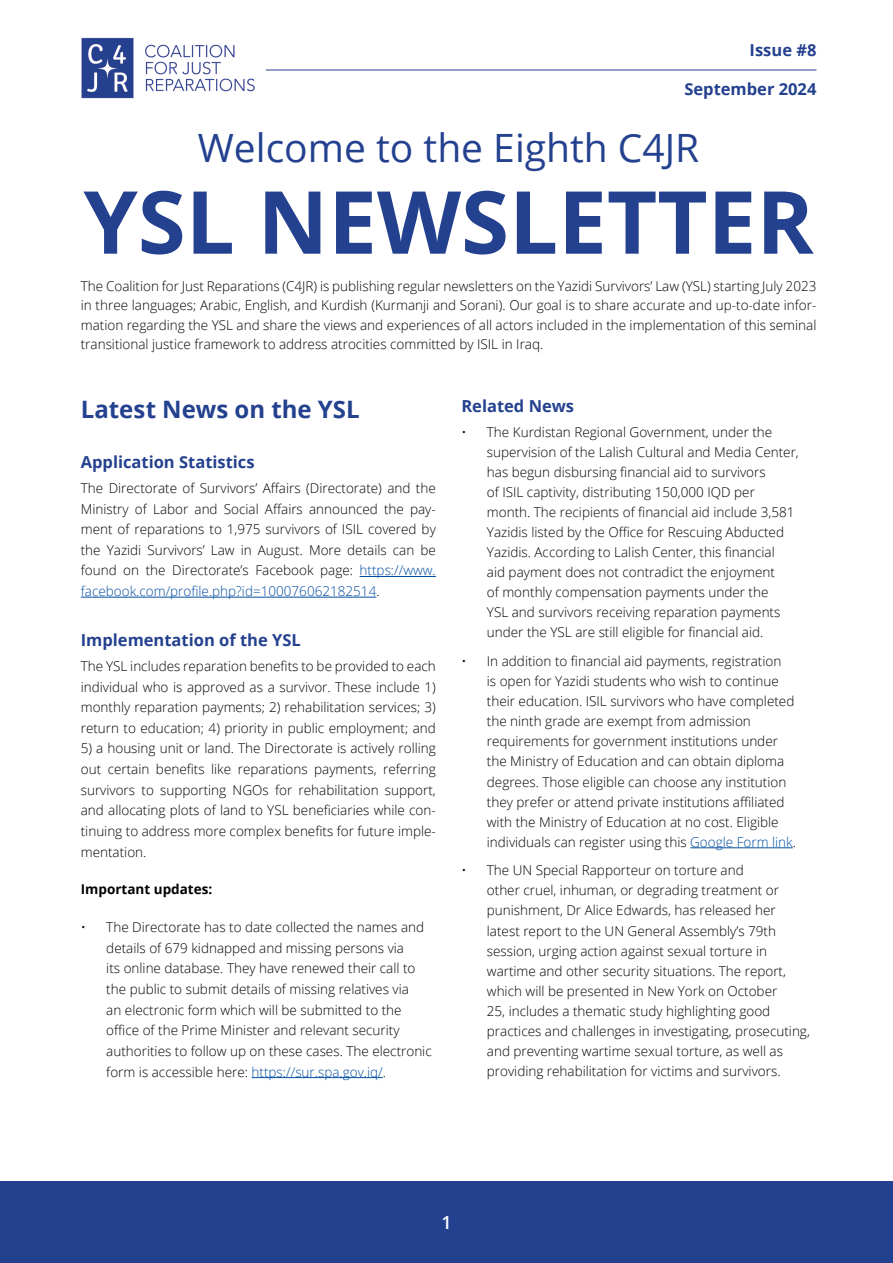
<style>
.page{position:relative;width:893px;height:1263px;background:#fff}
.page>*{position:absolute;margin:0;border:0;box-sizing:border-box;transform-origin:0 0}
.t1{font:700 87px "Open Sans";color:#24418f}
.t2{font:39px "Open Sans";color:#24418f}
.t3{font:700 24px "Open Sans";color:#24418f}
.t4{font:600 18px "Open Sans";color:#fff}
.t5{font:700 16.5px "Open Sans";color:#24418f}
.t6{font:300 13.5px/20.1px "Open Sans";color:#000;text-align:justify}
.t7{font:700 13.5px "Open Sans";color:#000}
.s1{color:#034ea2}
</style>
<div class="page">
<div style="left:0;top:1181px;width:893px;height:82px;background:#24418f"></div>
<hr style="left:258px;top:70px;width:558px;height:1px;background:#24418f">
<img style="left:81px;top:37px;width:185px;height:62px">
<hr style="left:360px;top:576px;width:76px;height:1px;background:#034ea2">
<hr style="left:81px;top:597px;width:295px;height:1px;background:#034ea2">
<hr style="left:252px;top:1077px;width:131px;height:1px;background:#034ea2">
<hr style="left:690px;top:847px;width:103px;height:1px;background:#034ea2">
<p class="t5" style="left:750px;top:38px;width:68px">Issue #8</p>
<p class="t5" style="left:684px;top:77px;width:134px">September 2024</p>
<h2 class="t2" style="left:198px;top:121px;width:503px">Welcome to the Eighth C4JR</h2>
<h1 class="t1" style="left:83px;top:161px;width:732px">YSL NEWSLETTER</h1>
<p class="t6" style="left:81px;top:276px;width:737px;line-height:19.5px">The Coalition for Just Reparations (C4JR) is publishing regular newsletters on the Yazidi Survivors’ Law (YSL) starting July 2023 in three languages; Arabic, English, and Kurdish (Kurmanji and Sorani). Our goal is to share accurate and up-to-date infor&shy;mation regarding the YSL and share the views and experiences of all actors included in the implementation of this seminal transitional justice framework to address atrocities committed by ISIL in Iraq.</p>
<h3 class="t3" style="left:81px;top:392px;width:280px">Latest News on the YSL</h3>
<p class="t5" style="left:81px;top:450px;width:175px">Application Statistics</p>
<p class="t6" style="left:81px;top:477px;width:357px;line-height:20.7px">The Directorate of Survivors’ Affairs (Directorate) and the Ministry of Labor and Social Affairs announced the pay&shy;ment of reparations to 1,975 survivors of ISIL covered by the Yazidi Survivors’ Law in August. More details can be found on the Directorate’s Facebook page: <span class="s1">https://www. facebook.com/profile.php?id=100076062182514</span>.</p>
<p class="t5" style="left:81px;top:628px;width:221px">Implementation of the YSL</p>
<p class="t6" style="left:81px;top:655px;width:357px;line-height:20.7px">The YSL includes reparation benefits to be provided to each individual who is approved as a survivor. These include 1) monthly reparation payments; 2) rehabilitation services; 3) return to education; 4) priority in public employment; and</p>
<p class="t6" style="left:81px;top:738px;width:357px;line-height:20.7px">5) a housing unit or land. The Directorate is actively rolling out certain benefits like reparations payments, referring survivors to supporting NGOs for rehabilitation support, and allocating plots of land to YSL beneficiaries while con&shy;tinuing to address more complex benefits for future imple&shy;mentation.</p>
<p class="t7" style="left:81px;top:880px;width:133px">Important updates:</p>
<p class="t6" style="left:106px;top:916px;width:327px;line-height:20.7px;text-align:left;text-indent:-26px">• The Directorate has to date collected the names and details of 679 kidnapped and missing persons via<br>its online database. They have renewed their call to the public to submit details of missing relatives via<br>an electronic form which will be submitted to the office of the Prime Minister and relevant security authorities to follow up on these cases. The electronic form is accessible here: <span class="s1">https://sur.spa.gov.iq/</span>.</p>
<p class="t5" style="left:461px;top:395px;width:114px">Related News</p>
<p class="t6" style="left:487px;top:421px;width:313px;text-align:left;text-indent:-26px">• The Kurdistan Regional Government, under the supervision of the Lalish Cultural and Media Center, has begun disbursing financial aid to survivors<br>of ISIL captivity, distributing 150,000 IQD per month. The recipients of financial aid include 3,581<br>Yazidis listed by the Office for Rescuing Abducted Yazidis. According to Lalish Center, this financial<br>aid payment does not contradict the enjoyment<br>of monthly compensation payments under the<br>YSL and survivors receiving reparation payments under the YSL are still eligible for financial aid.</p>
<p class="t6" style="left:487px;top:651px;width:311px;text-align:left;text-indent:-26px">• In addition to financial aid payments, registration<br>is open for Yazidi students who wish to continue their education. ISIL survivors who have completed the ninth grade are exempt from admission requirements for government institutions under the Ministry of Education and can obtain diploma degrees. Those eligible can choose any institution they prefer or attend private institutions affiliated with the Ministry of Education at no cost. Eligible individuals can register using this <span class="s1">Google Form link</span>.</p>
<p class="t6" style="left:487px;top:860px;width:325px;text-align:left;text-indent:-26px">• The UN Special Rapporteur on torture and<br>other cruel, inhuman, or degrading treatment or punishment, Dr Alice Edwards, has released her latest report to the UN General Assembly’s 79th session, urging action against sexual torture in wartime and other security situations. The report, which will be presented in New York on October<br>25, includes a thematic study highlighting good practices and challenges in investigating, prosecuting, and preventing wartime sexual torture, as well as providing rehabilitation for victims and survivors.</p>
<h3 class="t4" style="left:441px;top:1210px;width:12px">1</h3>
</div>
